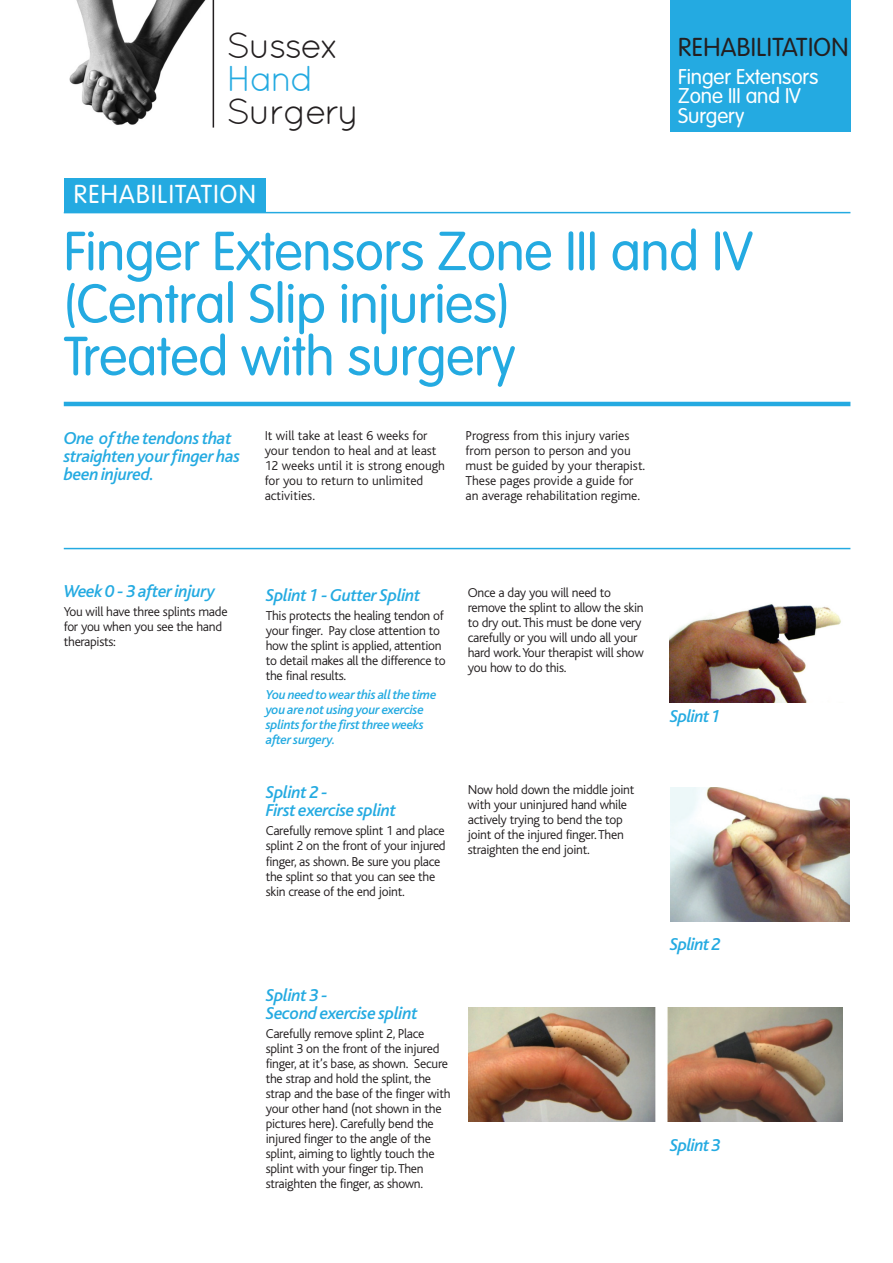
<style>
.page{position:relative;width:893px;height:1263px;background:#fff}
.page>*{position:absolute;margin:0;border:0;box-sizing:border-box;transform-origin:0 0}
.t1{font:300 54px/52.5px "VAG Rounded";letter-spacing:-.005em;color:#24aae1}
.t2{font:36px "Quicksand";letter-spacing:-.05em;color:#231f20}
.t3{font:36px "Quicksand";color:#24aae1}
.t4{font:300 25.5px "VAG Rounded";letter-spacing:.015em;color:#231f20}
.t5{font:300 25.5px "VAG Rounded";letter-spacing:.05em;color:#fff}
.t6{font:300 21px/19.5px "VAG Rounded";letter-spacing:-.005em;color:#fff}
.t7{font:italic 500 18px/18px "Bliss";letter-spacing:-.02em;color:#24aae1}
.t8{font:300 13.5px/15px "Bliss";letter-spacing:-.02em;color:#231f20}
.t9{font:300 13.5px/15px "Bliss";color:#231f20}
.t10{font:italic 500 13.5px/15px "Bliss";letter-spacing:-.02em;color:#24aae1}
</style>
<div class="page">
<img style="left:70px;top:0;width:143px;height:125px">
<hr style="left:213px;top:0;width:1px;height:128px;background:#231f20">
<hr style="left:64px;top:402px;width:786px;height:4px;background:#24aae1">
<hr style="left:64px;top:212px;width:786px;height:1px;background:#24aae1">
<hr style="left:64px;top:548px;width:786px;height:1px;background:#24aae1">
<div style="left:670px;top:0;width:180px;height:132px;background:#24aae1"></div>
<div style="left:64px;top:179px;width:202px;height:34px;background:#24aae1"></div>
<img style="left:670px;top:604px;width:171px;height:98px">
<img style="left:670px;top:788px;width:180px;height:134px">
<img style="left:468px;top:1008px;width:375px;height:113px">
<h2 class="t2" style="left:227px;top:33px;width:115px">Sussex</h2>
<h2 class="t3" style="left:227px;top:66px;width:89px">Hand</h2>
<h2 class="t2" style="left:227px;top:99px;width:134px">Surgery</h2>
<h3 class="t5" style="left:74px;top:183px;width:183px">REHABILITATION</h3>
<h3 class="t4" style="left:678px;top:36px;width:172px">REHABILITATION</h3>
<h3 class="t6" style="left:678px;top:68px;width:142px">Finger Extensors<br>Zone III and IV<br>Surgery</h3>
<h1 class="t1" style="left:64px;top:229px;width:690px">Finger Extensors Zone III and IV (Central Slip injuries)<br>Treated with surgery</h1>
<h3 class="t7" style="left:64px;top:431px;width:178px">One ofthe tendonsthat straighten yourfinger has been injured.</h3>
<p class="t9" style="left:265px;top:429px;width:182px">It will take at least 6 weeks for your tendon to heal and at least<br>12 weeks until it is strong enough for you to return to unlimited activities.</p>
<p class="t9" style="left:466px;top:429px;width:181px">Progress from this injury varies from person to person and you must be guided by your therapist.<br>These pages provide a guide for an average rehabilitation regime.</p>
<h3 class="t7" style="left:64px;top:584px;width:153px">Week 0 - 3 afterinjury</h3>
<p class="t8" style="left:64px;top:606px;width:165px">You will have three splints made for you when you see the hand therapists:</p>
<h3 class="t7" style="left:266px;top:588px;width:156px">Splint 1 -Gutter Splint</h3>
<p class="t8" style="left:266px;top:609px;width:181px">This protects the healing tendon of your finger. Pay close attention to how the splint is applied, attention to detail makes all the difference to the final results.</p>
<p class="t10" style="left:266px;top:689px;width:172px">You need towearthis allthe time you are not using your exercise splintsforthe firstthreeweeks aftersurgery.</p>
<h3 class="t7" style="left:266px;top:785px;width:132px">Splint 2 -<br>First exercise splint</h3>
<p class="t8" style="left:266px;top:825px;width:181px">Carefully remove splint 1 and place splint 2 on the front of your injured finger, as shown. Be sure you place the splint so that you can see the skin crease of the end joint.</p>
<p class="t8" style="left:468px;top:586px;width:177px">Once a day you will need to remove the splint to allow the skin to dry out.This must be done very carefully or you will undo all your hard work.Your therapist will show you how to do this.</p>
<p class="t8" style="left:468px;top:783px;width:168px">Now hold down the middle joint with your uninjured hand while actively trying to bend the top joint of the injured finger.Then straighten the end joint.</p>
<h3 class="t7" style="left:266px;top:988px;width:153px">Splint 3 -<br>Second exercise splint</h3>
<p class="t8" style="left:266px;top:1027px;width:186px">Carefully remove splint 2, Place splint 3 on the front of the injured finger, at it’s base, as shown. Secure the strap and hold the splint, the strap and the base of the finger with your other hand (not shown in the pictures here). Carefully bend the injured finger to the angle of the splint, aiming to lightly touch the splint with your finger tip.Then straighten the finger, as shown.</p>
<h3 class="t7" style="left:670px;top:709px;width:53px">Splint1</h3>
<h3 class="t7" style="left:670px;top:937px;width:53px">Splint2</h3>
<h3 class="t7" style="left:670px;top:1138px;width:53px">Splint3</h3>
</div>
